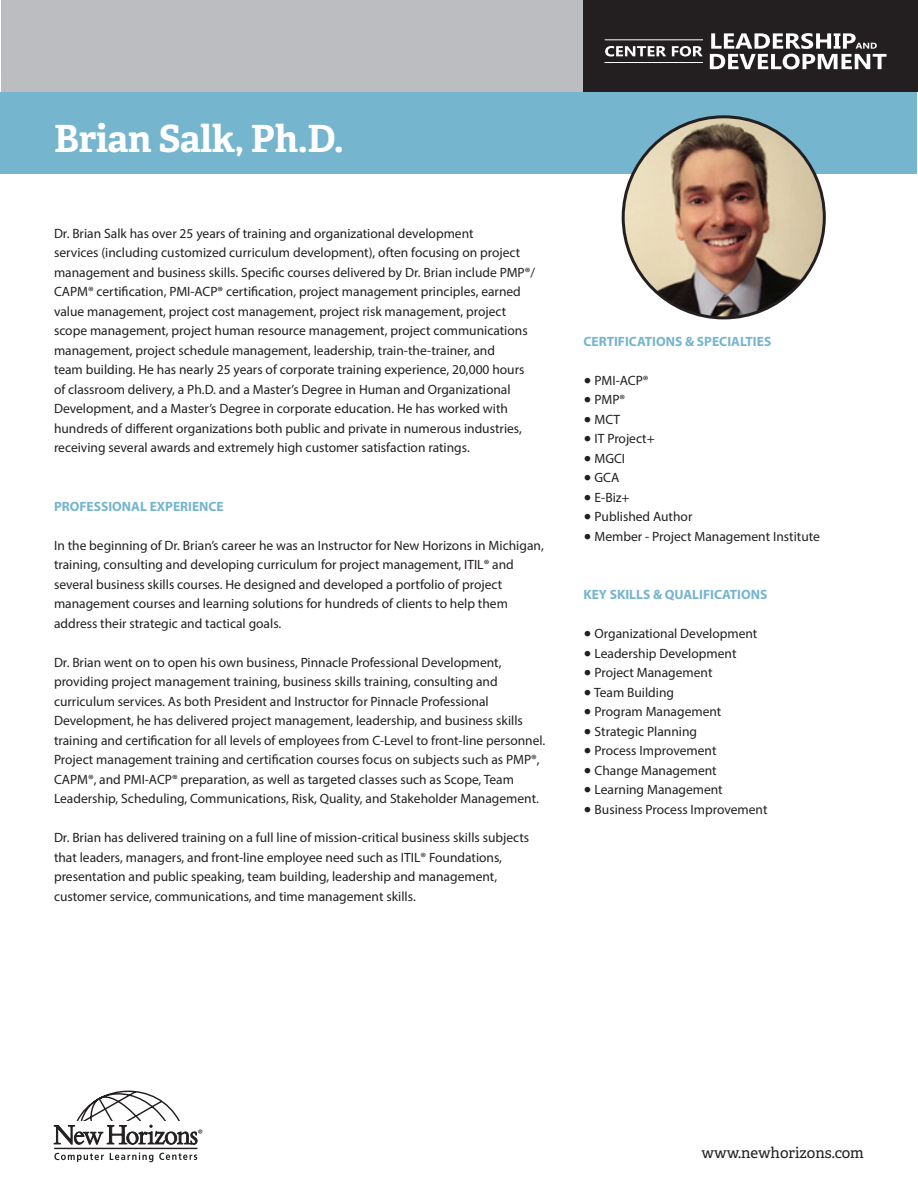
<style>
.page{position:relative;width:918px;height:1188px;background:#fff}
.page>*{position:absolute;margin:0;border:0;box-sizing:border-box;transform-origin:0 0}
.t1{font:700 37.5px "Adelle";letter-spacing:-.01em;color:#fff}
.t2{font:15px "Adelle";color:#231f20}
.t3{font:13.5px/19.5px "Myriad Pro";color:#231f20}
.t4{font:700 13.5px "Myriad Pro";color:#75b5ce}
.s1{font-family:"Adelle"}
</style>
<div class="page">
<div style="left:1px;top:0;width:582px;height:111px;background:#bcbdc0"></div>
<div style="left:1px;top:92px;width:916px;height:81px;background:#75b5ce"></div>
<div style="left:584px;top:0;width:334px;height:92px;background:#231f20"></div>
<svg style="left:710px;top:33px;width:176px;height:36px"></svg>
<svg style="left:605px;top:46px;width:61px;height:11px"></svg>
<svg style="left:672px;top:46px;width:31px;height:11px"></svg>
<hr style="left:605px;top:39px;width:98px;height:1px;background:#fff">
<hr style="left:605px;top:62px;width:98px;height:1px;background:#fff">
<hr style="left:54px;top:1148px;width:143px;height:1px;background:#231f20">
<svg style="left:54px;top:1153px;width:50px;height:9px"></svg>
<svg style="left:110px;top:1153px;width:43px;height:9px"></svg>
<svg style="left:159px;top:1153px;width:38px;height:7px"></svg>
<svg style="left:54px;top:1090px;width:148px;height:55px"></svg>
<img style="left:623px;top:118px;width:202px;height:199px">
<img style="left:623px;top:117px;width:201px;height:201px;border-radius:101px">
<h1 class="t1" style="left:54px;top:115px;width:291px">Brian Salk, Ph.D.</h1>
<p class="t3" style="left:54px;top:224px;width:483px">Dr. Brian Salk has over 25 years of training and organizational development<br>services (including customized curriculum development), often focusing on project management and business skills. Specific courses delivered by Dr. Brian include PMP®/ CAPM® certification, PMI-ACP® certification, project management principles, earned value management, project cost management, project risk management, project scope management, project human resource management, project communications management, project schedule management, leadership, train-the-trainer, and<br>team building. He has nearly 25 years of corporate training experience, 20,000 hours of classroom delivery, a Ph.D. and a Master’s Degree in Human and Organizational Development, and a Master’s Degree in corporate education. He has worked with hundreds of different organizations both public and private in numerous industries, receiving several awards and extremely high customer satisfaction ratings.</p>
<p class="t4" style="left:54px;top:498px;width:171px">PROFESSIONAL EXPERIENCE</p>
<p class="t3" style="left:54px;top:535px;width:491px">In the beginning of Dr. Brian’s career he was an Instructor for New Horizons in Michigan, training, consulting and developing curriculum for project management, ITIL® and several business skills courses. He designed and developed a portfolio of project management courses and learning solutions for hundreds of clients to help them address their strategic and tactical goals.</p>
<p class="t3" style="left:54px;top:652px;width:493px">Dr. Brian went on to open his own business, Pinnacle Professional Development, providing project management training, business skills training, consulting and curriculum services. As both President and Instructor for Pinnacle Professional Development, he has delivered project management, leadership, and business skills training and certification for all levels of employees from C-Level to front-line personnel.<br>Project management training and certification courses focus on subjects such as PMP®, CAPM®, and PMI-ACP® preparation, as well as targeted classes such as Scope, Team Leadership, Scheduling, Communications, Risk, Quality, and Stakeholder Management.</p>
<p class="t3" style="left:54px;top:828px;width:477px">Dr. Brian has delivered training on a full line of mission-critical business skills subjects that leaders, managers, and front-line employee need such as ITIL® Foundations, presentation and public speaking, team building, leadership and management, customer service, communications, and time management skills.</p>
<p class="t4" style="left:583px;top:333px;width:189px">CERTIFICATIONS &amp; SPECIALTIES</p>
<p class="t3" style="left:583px;top:370px;width:67px"><span class="s1">○</span> PMI-ACP®</p>
<p class="t3" style="left:583px;top:390px;width:43px"><span class="s1">○</span> PMP®</p>
<p class="t3" style="left:583px;top:409px;width:38px"><span class="s1">○</span> MCT</p>
<p class="t3" style="left:583px;top:429px;width:73px"><span class="s1">○</span> IT Project+</p>
<p class="t3" style="left:583px;top:448px;width:43px"><span class="s1">○</span> MGCI</p>
<p class="t3" style="left:583px;top:468px;width:37px"><span class="s1">○</span> GCA</p>
<p class="t3" style="left:583px;top:487px;width:48px"><span class="s1">○</span> E-Biz+</p>
<p class="t3" style="left:583px;top:507px;width:110px"><span class="s1">○</span> Published Author</p>
<p class="t3" style="left:583px;top:526px;width:238px"><span class="s1">○</span> Member - Project Management Institute</p>
<p class="t4" style="left:583px;top:586px;width:185px">KEY SKILLS &amp; QUALIFICATIONS</p>
<p class="t3" style="left:583px;top:624px;width:175px"><span class="s1">○</span> Organizational Development</p>
<p class="t3" style="left:583px;top:643px;width:155px"><span class="s1">○</span> Leadership Development</p>
<p class="t3" style="left:583px;top:663px;width:131px"><span class="s1">○</span> Project Management</p>
<p class="t3" style="left:583px;top:682px;width:92px"><span class="s1">○</span> Team Building</p>
<p class="t3" style="left:583px;top:702px;width:139px"><span class="s1">○</span> Program Management</p>
<p class="t3" style="left:583px;top:721px;width:115px"><span class="s1">○</span> Strategic Planning</p>
<p class="t3" style="left:583px;top:741px;width:134px"><span class="s1">○</span> Process Improvement</p>
<p class="t3" style="left:583px;top:760px;width:135px"><span class="s1">○</span> Change Management</p>
<p class="t3" style="left:583px;top:780px;width:141px"><span class="s1">○</span> Learning Management</p>
<p class="t3" style="left:583px;top:799px;width:186px"><span class="s1">○</span> Business Process Improvement</p>
<p class="t2" style="left:702px;top:1144px;width:164px">www.newhorizons.com</p>
</div>
